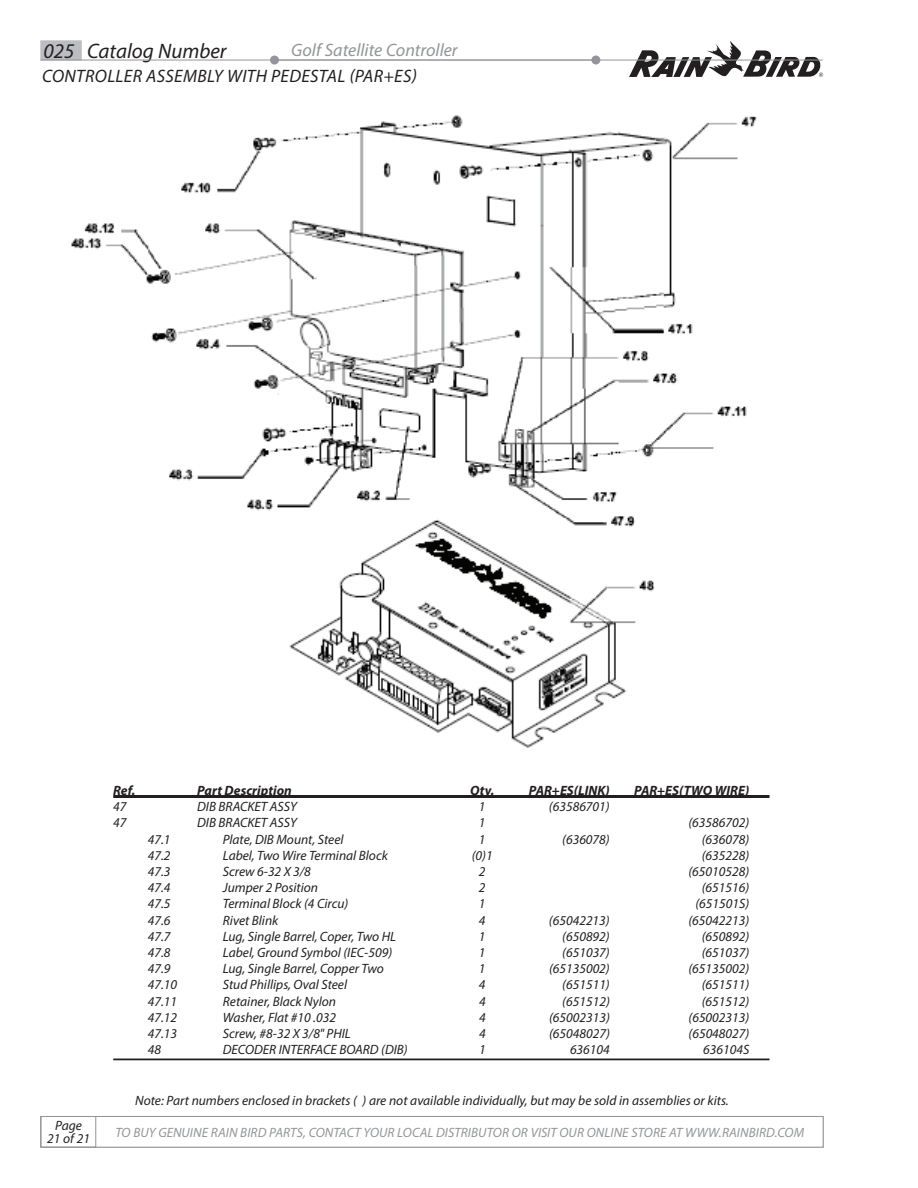
<style>
.page{position:relative;width:918px;height:1188px;background:#fff}
.page>*{position:absolute;margin:0;border:0;box-sizing:border-box;transform-origin:0 0}
.t1{font:italic 21px "Myriad Pro";color:#231f20}
.t2{font:italic 18px "Myriad Pro";letter-spacing:.02em;color:#231f20}
.t3{font:italic 18px "Myriad Pro";color:#939598}
.t4{font:italic 13.5px/13.5px "Myriad Pro";color:#231f20;text-align:center}
.t5{font:italic 13.5px "Myriad Pro";letter-spacing:.005em;color:#939598}
.t6{font:italic 700 13.5px "Myriad Pro";color:#231f20}
</style>
<div class="page">
<img style="left:71px;top:115px;width:686px;height:633px">
<hr style="left:113px;top:795px;width:657px;height:3px;background:#231f20">
<hr style="left:113px;top:1059px;width:657px;height:1px;background:#231f20">
<div style="left:40px;top:40px;width:42px;height:20px;background:#bcbdc0;border:1px solid #bcbdc0"></div>
<div style="left:40px;top:1116px;width:784px;height:32px;background:#fff;border:1px solid #939598"></div>
<div style="left:40px;top:1116px;width:56px;height:32px;border:1px solid #939598"></div>
<svg style="left:629px;top:41px;width:194px;height:36px"></svg>
<hr style="left:41px;top:60px;width:551px;height:1px;background:#939598">
<div style="left:591px;top:56px;width:9px;height:9px;background:#939598;border-radius:50%"></div>
<hr style="left:274px;top:60px;width:549px;height:1px;background:#939598">
<div style="left:270px;top:56px;width:9px;height:9px;background:#939598;border-radius:50%"></div>
<h1 class="t1" style="left:43px;top:38px;width:185px">025 Catalog Number</h1>
<h2 class="t3" style="left:291px;top:38px;width:168px">Golf Satellite Controller</h2>
<h2 class="t2" style="left:42px;top:65px;width:376px">CONTROLLER ASSEMBLY WITH PEDESTAL (PAR+ES)</h2>
<p class="t4" style="left:47px;top:1118px;width:44px">Page<br>21 of 21</p>
<p class="t6" style="left:113px;top:782px;width:24px">Ref.</p>
<p class="t6" style="left:197px;top:782px;width:96px">Part Description</p>
<p class="t6" style="left:470px;top:782px;width:26px">Qty.</p>
<p class="t6" style="left:529px;top:782px;width:82px">PAR+ES(LINK)</p>
<p class="t6" style="left:634px;top:782px;width:116px">PAR+ES(TWO WIRE)</p>
<p class="t4" style="left:113px;top:800px;width:15px">47</p>
<p class="t4" style="left:197px;top:800px;width:101px">DIB BRACKET ASSY</p>
<p class="t4" style="left:479px;top:800px;width:8px">1</p>
<p class="t4" style="left:549px;top:800px;width:62px">(63586701)</p>
<p class="t4" style="left:113px;top:816px;width:15px">47</p>
<p class="t4" style="left:197px;top:816px;width:101px">DIB BRACKET ASSY</p>
<p class="t4" style="left:479px;top:816px;width:8px">1</p>
<p class="t4" style="left:688px;top:816px;width:62px">(63586702)</p>
<p class="t4" style="left:148px;top:832px;width:24px">47.1</p>
<p class="t4" style="left:223px;top:832px;width:122px">Plate, DIB Mount, Steel</p>
<p class="t4" style="left:479px;top:832px;width:8px">1</p>
<p class="t4" style="left:562px;top:832px;width:49px">(636078)</p>
<p class="t4" style="left:702px;top:832px;width:49px">(636078)</p>
<p class="t4" style="left:148px;top:848px;width:24px">47.2</p>
<p class="t4" style="left:223px;top:848px;width:167px">Label, Two Wire Terminal Block</p>
<p class="t4" style="left:472px;top:848px;width:22px">(0)1</p>
<p class="t4" style="left:702px;top:848px;width:49px">(635228)</p>
<p class="t4" style="left:148px;top:865px;width:24px">47.3</p>
<p class="t4" style="left:223px;top:865px;width:90px">Screw 6-32 X 3/8</p>
<p class="t4" style="left:479px;top:865px;width:8px">2</p>
<p class="t4" style="left:688px;top:865px;width:62px">(65010528)</p>
<p class="t4" style="left:148px;top:881px;width:24px">47.4</p>
<p class="t4" style="left:223px;top:881px;width:97px">Jumper 2 Position</p>
<p class="t4" style="left:479px;top:881px;width:8px">2</p>
<p class="t4" style="left:702px;top:881px;width:49px">(651516)</p>
<p class="t4" style="left:148px;top:897px;width:24px">47.5</p>
<p class="t4" style="left:223px;top:897px;width:127px">Terminal Block (4 Circu)</p>
<p class="t4" style="left:479px;top:897px;width:8px">1</p>
<p class="t4" style="left:695px;top:897px;width:55px">(651501S)</p>
<p class="t4" style="left:148px;top:913px;width:24px">47.6</p>
<p class="t4" style="left:223px;top:913px;width:57px">Rivet Blink</p>
<p class="t4" style="left:479px;top:913px;width:8px">4</p>
<p class="t4" style="left:549px;top:913px;width:62px">(65042213)</p>
<p class="t4" style="left:688px;top:913px;width:62px">(65042213)</p>
<p class="t4" style="left:148px;top:929px;width:24px">47.7</p>
<p class="t4" style="left:223px;top:929px;width:175px">Lug, Single Barrel, Coper, Two HL</p>
<p class="t4" style="left:479px;top:929px;width:8px">1</p>
<p class="t4" style="left:562px;top:929px;width:49px">(650892)</p>
<p class="t4" style="left:702px;top:929px;width:49px">(650892)</p>
<p class="t4" style="left:148px;top:946px;width:24px">47.8</p>
<p class="t4" style="left:223px;top:946px;width:171px">Label, Ground Symbol (IEC-509)</p>
<p class="t4" style="left:479px;top:946px;width:8px">1</p>
<p class="t4" style="left:562px;top:946px;width:49px">(651037)</p>
<p class="t4" style="left:702px;top:946px;width:49px">(651037)</p>
<p class="t4" style="left:148px;top:962px;width:24px">47.9</p>
<p class="t4" style="left:223px;top:962px;width:163px">Lug, Single Barrel, Copper Two</p>
<p class="t4" style="left:479px;top:962px;width:8px">1</p>
<p class="t4" style="left:549px;top:962px;width:62px">(65135002)</p>
<p class="t4" style="left:688px;top:962px;width:62px">(65135002)</p>
<p class="t4" style="left:148px;top:978px;width:31px">47.10</p>
<p class="t4" style="left:223px;top:978px;width:126px">Stud Phillips, Oval Steel</p>
<p class="t4" style="left:479px;top:978px;width:8px">4</p>
<p class="t4" style="left:562px;top:978px;width:49px">(651511)</p>
<p class="t4" style="left:702px;top:978px;width:49px">(651511)</p>
<p class="t4" style="left:148px;top:994px;width:31px">47.11</p>
<p class="t4" style="left:223px;top:994px;width:115px">Retainer, Black Nylon</p>
<p class="t4" style="left:479px;top:994px;width:8px">4</p>
<p class="t4" style="left:562px;top:994px;width:49px">(651512)</p>
<p class="t4" style="left:702px;top:994px;width:49px">(651512)</p>
<p class="t4" style="left:148px;top:1010px;width:31px">47.12</p>
<p class="t4" style="left:223px;top:1010px;width:115px">Washer, Flat #10 .032</p>
<p class="t4" style="left:479px;top:1010px;width:8px">4</p>
<p class="t4" style="left:549px;top:1010px;width:62px">(65002313)</p>
<p class="t4" style="left:689px;top:1010px;width:62px">(65002313)</p>
<p class="t4" style="left:148px;top:1027px;width:31px">47.13</p>
<p class="t4" style="left:223px;top:1027px;width:130px">Screw, #8-32 X 3/8" PHIL</p>
<p class="t4" style="left:479px;top:1027px;width:8px">4</p>
<p class="t4" style="left:549px;top:1027px;width:62px">(65048027)</p>
<p class="t4" style="left:689px;top:1027px;width:62px">(65048027)</p>
<p class="t4" style="left:148px;top:1043px;width:15px">48</p>
<p class="t4" style="left:223px;top:1043px;width:186px">DECODER INTERFACE BOARD (DIB)</p>
<p class="t4" style="left:479px;top:1043px;width:8px">1</p>
<p class="t4" style="left:570px;top:1043px;width:41px">636104</p>
<p class="t4" style="left:703px;top:1043px;width:48px">636104S</p>
<p class="t4" style="left:135px;top:1094px;width:595px">Note: Part numbers enclosed in brackets ( ) are not available individually, but may be sold in assemblies or kits.</p>
<p class="t5" style="left:115px;top:1124px;width:690px">TO BUY GENUINE RAIN BIRD PARTS, CONTACT YOUR LOCAL DISTRIBUTOR OR VISIT OUR ONLINE STORE AT WWW.RAINBIRD.COM</p>
</div>
